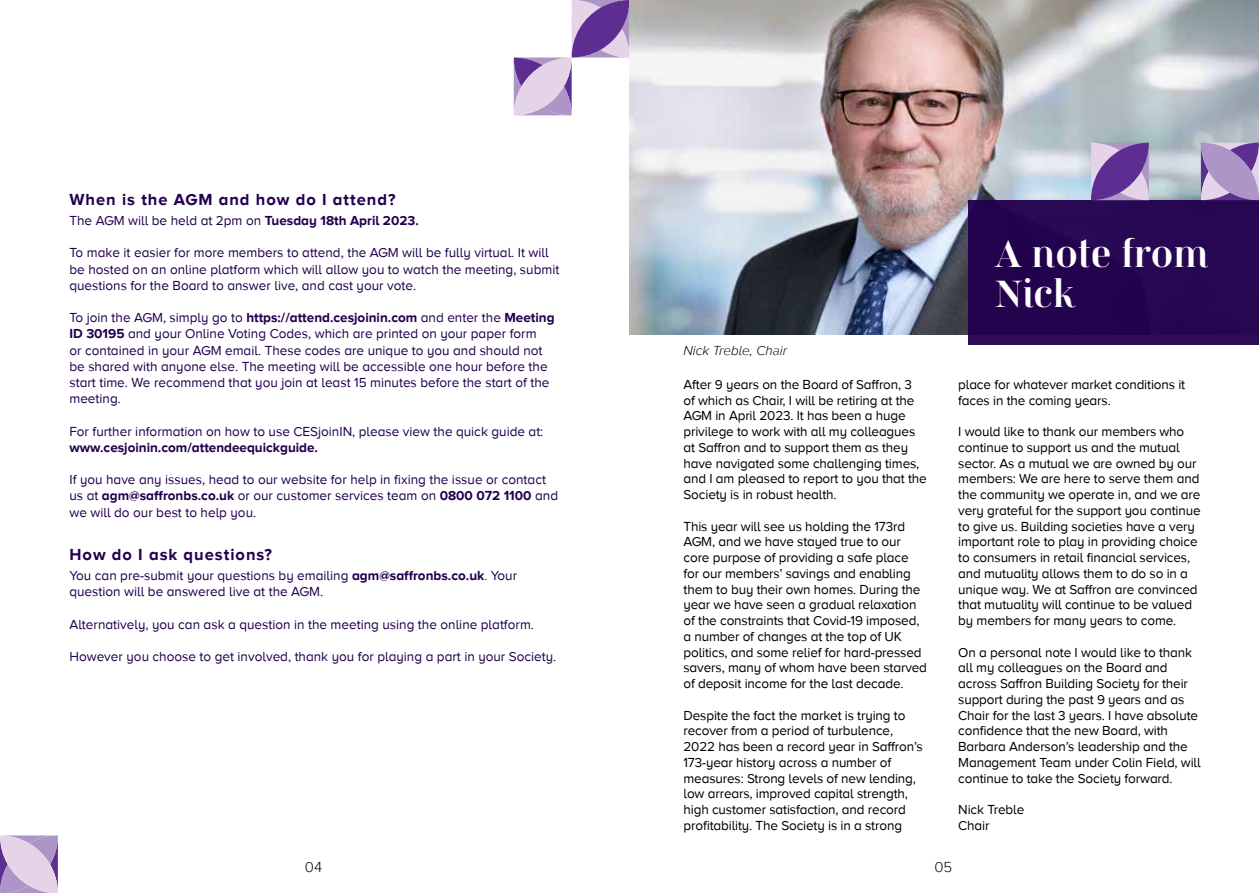
<style>
.page{position:relative;width:1259px;height:893px;background:#fff}
.page>*{position:absolute;margin:0;border:0;box-sizing:border-box;transform-origin:0 0}
.t1{font:700 37.5px/40.5px "Jeanne Moderno OT";color:#fff}
.t2{font:700 16.5px "Proxima Nova A";letter-spacing:.06em;color:#22004e}
.t3{font:300 15px "Proxima Nova A";color:#000}
.t4{font:13.5px/15.8px "Proxima Nova A";letter-spacing:-.01em;color:#000}
.t5{font:13.5px/16.2px "Proxima Nova A";color:#22004e}
.t6{font:700 13.5px "Proxima Nova A";color:#22004e}
.t7{font:italic 300 13.5px "Proxima Nova A";color:#000}
.s1{font-weight:700}
.s2{font-weight:300}
.s3{font-family:"Scotch Display"}
</style>
<div class="page">
<svg style="left:0;top:835px;width:58px;height:58px;background:#c8b2d6"></svg>
<svg style="left:514px;top:0;width:115px;height:115px"></svg>
<img style="left:629px;top:0;width:630px;height:334px">
<div style="left:968px;top:200px;width:291px;height:144px;background:#250751"></div>
<svg style="left:1201px;top:143px;width:57px;height:57px;background:#a78cc2"></svg>
<svg style="left:1091px;top:143px;width:57px;height:57px;background:#8f6bb1"></svg>
<p class="t2" style="left:69px;top:190px;width:328px">When is the AGM and how do I attend?</p>
<p class="t5" style="left:69px;top:212px;width:351px">The AGM will be held at 2pm on <span class="s1">Tuesday 18th April 2023.</span></p>
<p class="t5" style="left:69px;top:245px;width:491px">To make it easier for more members to attend, the AGM will be fully virtual. It will be hosted on an online platform which will allow you to watch the meeting, submit questions for the Board to answer live, and cast your vote.</p>
<p class="t5" style="left:69px;top:309px;width:486px">To join the AGM, simply go to <span class="s1">https://attend.cesjoinin.com</span> and enter the <span class="s1">Meeting ID 30195</span> and your Online Voting Codes, which are printed on your paper form<br>or contained in your AGM email. These codes are unique to you and should not be shared with anyone else. The meeting will be accessible one hour before the start time. We recommend that you join at least 15 minutes before the start of the meeting.</p>
<p class="t5" style="left:69px;top:423px;width:475px">For further information on how to use CESjoinIN, please view the quick guide at:</p>
<p class="t6" style="left:69px;top:440px;width:250px">www.cesjoinin.com/attendeequickguide.</p>
<p class="t5" style="left:69px;top:471px;width:490px">If you have any issues, head to our website for help in fixing the issue or contact us at <span class="s1">agm@saffronbs.co.uk</span> or our customer services team on <span class="s1">0800 072 1100</span> and we will do our best to help you.</p>
<p class="t2" style="left:69px;top:545px;width:204px">How do I ask questions?</p>
<p class="t5" style="left:69px;top:567px;width:449px">You can pre-submit your questions by emailing <span class="s1">agm@saffronbs.co.uk</span><span class="s2">.</span> Your question will be answered live at the AGM.</p>
<p class="t5" style="left:69px;top:616px;width:466px">Alternatively, you can ask a question in the meeting using the online platform.</p>
<p class="t5" style="left:69px;top:648px;width:488px">However you choose to get involved, thank you for playing a part in your Society.</p>
<p class="t3" style="left:305px;top:859px;width:19px">04</p>
<h1 class="t1" style="left:995px;top:233px;width:214px"><span class="s3">A</span> note from<br><span class="s3">N</span>ick</h1>
<p class="t7" style="left:683px;top:343px;width:105px">Nick Treble, Chair</p>
<p class="t4" style="left:683px;top:376px;width:245px">After 9 years on the Board of Saffron, 3 of which as Chair, I will be retiring at the AGM in April 2023. It has been a huge privilege to work with all my colleagues at Saffron and to support them as they have navigated some challenging times, and I am pleased to report to you that the Society is in robust health.</p>
<p class="t4" style="left:683px;top:518px;width:245px">This year will see us holding the 173rd AGM, and we have stayed true to our core purpose of providing a safe place for our members’ savings and enabling them to buy their own homes. During the year we have seen a gradual relaxation of the constraints that Covid-19 imposed, a number of changes at the top of UK politics, and some relief for hard-pressed savers, many of whom have been starved of deposit income for the last decade.</p>
<p class="t4" style="left:683px;top:707px;width:241px">Despite the fact the market is trying to recover from a period of turbulence, 2022 has been a record year in Saffron’s 173-year history across a number of measures: Strong levels of new lending, low arrears, improved capital strength, high customer satisfaction, and record profitability. The Society is in a strong</p>
<p class="t4" style="left:958px;top:376px;width:228px">place for whatever market conditions it faces in the coming years.</p>
<p class="t4" style="left:958px;top:424px;width:244px">I would like to thank our members who continue to support us and the mutual sector. As a mutual we are owned by our members: We are here to serve them and the community we operate in, and we are very grateful for the support you continue to give us. Building societies have a very important role to play in providing choice to consumers in retail financial services, and mutuality allows them to do so in a unique way. We at Saffron are convinced that mutuality will continue to be valued by members for many years to come.</p>
<p class="t4" style="left:958px;top:644px;width:244px">On a personal note I would like to thank all my colleagues on the Board and across Saffron Building Society for their support during the past 9 years and as Chair for the last 3 years. I have absolute confidence that the new Board, with Barbara Anderson’s leadership and the Management Team under Colin Field, will continue to take the Society forward.</p>
<p class="t4" style="left:958px;top:802px;width:67px">Nick Treble<br>Chair</p>
<p class="t3" style="left:934px;top:859px;width:19px">05</p>
</div>
